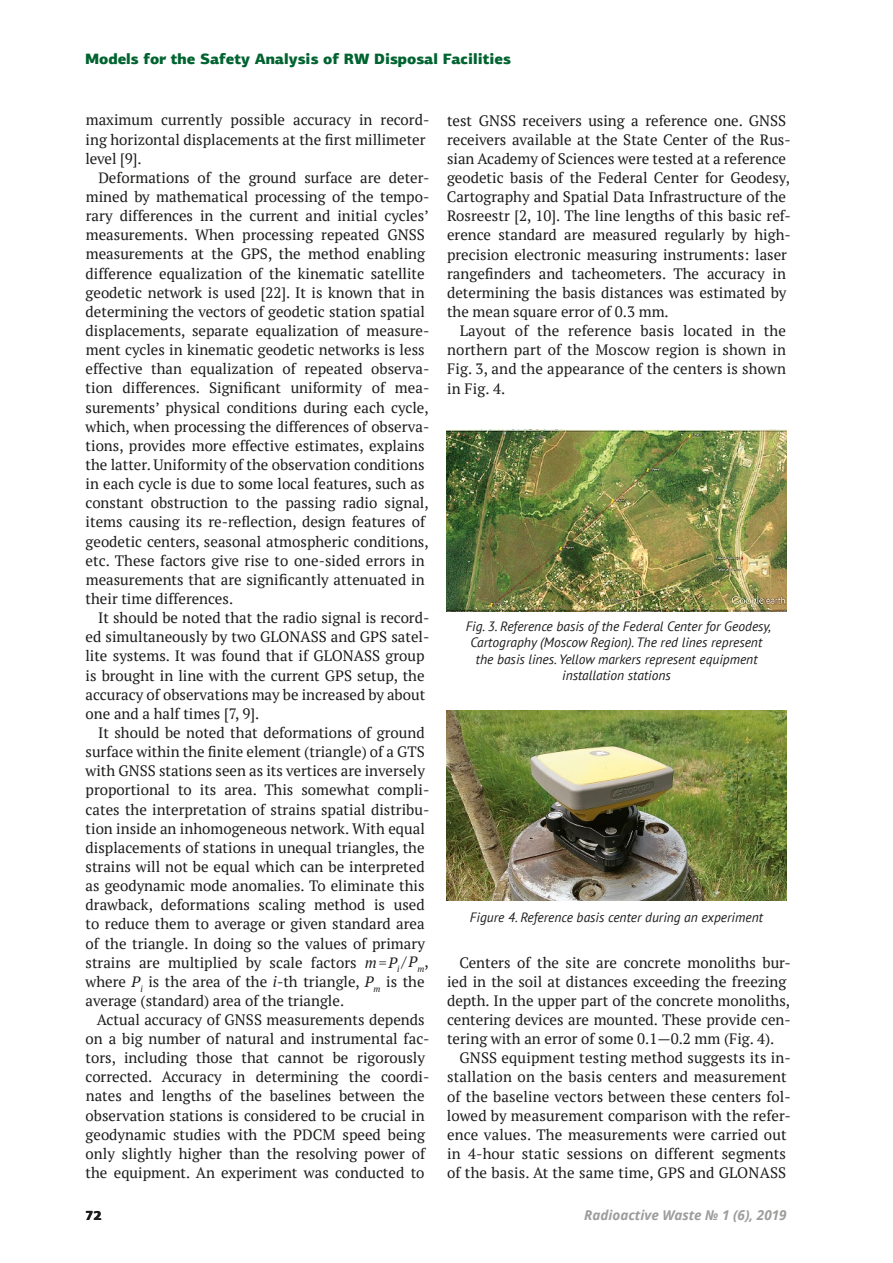
<style>
.page{position:relative;width:893px;height:1263px;background:#fff}
.page>*{position:absolute;margin:0;border:0;box-sizing:border-box;transform-origin:0 0}
.t1{font:15px/19.2px "PT Serif";color:#1c1c1b}
.t2{font:900 15px "PF Agora Sans Pro";color:#006330}
.t3{font:italic 13.5px/16.2px "PT Sans";color:#1c1c1b;text-align:center}
.t4{font:italic 700 13.5px "Noto Sans";color:#9d9d9c}
.t5{font:900 13.5px "PF Agora Sans Pro";color:#1c1c1b}
.s1{font-style:italic}
</style>
<div class="page">
<img style="left:446px;top:430px;width:341px;height:181px">
<img style="left:446px;top:710px;width:341px;height:190px">
<p class="t2" style="left:85px;top:49px;width:427px">Models for the Safety Analysis of RW Disposal Facilities</p>
<p class="t1" style="left:85px;top:110px;width:345px">maximum currently possible accuracy in record&shy;ing horizontal displacements at the first millimeter level [9].</p>
<p class="t1" style="left:86px;top:168px;width:345px;text-indent:13px">Deformations of the ground surface are deter&shy;mined by mathematical processing of the tempo&shy;rary differences in the current and initial cycles’ measurements. When processing repeated GNSS measurements at the GPS, the method enabling difference equalization of the kinematic satellite geodetic network is used [22]. It is known that in determining the vectors of geodetic station spatial displacements, separate equalization of measure&shy;ment cycles in kinematic geodetic networks is less effective than equalization of repeated observa&shy;tion differences. Significant uniformity of mea&shy;surements’ physical conditions during each cycle, which, when processing the differences of observa&shy;tions, provides more effective estimates, explains the latter. Uniformity of the observation conditions in each cycle is due to some local features, such as constant obstruction to the passing radio signal, items causing its re-reflection, design features of geodetic centers, seasonal atmospheric conditions, etc. These factors give rise to one-sided errors in measurements that are significantly attenuated in their time differences.</p>
<p class="t1" style="left:85px;top:608px;width:346px;text-indent:13px">It should be noted that the radio signal is record&shy;ed simultaneously by two GLONASS and GPS satel&shy;lite systems. It was found that if GLONASS group is brought in line with the current GPS setup, the accuracy of observations may be increased by about one and a half times [7, 9].</p>
<p class="t1" style="left:86px;top:723px;width:345px;text-indent:13px">It should be noted that deformations of ground surface within the finite element (triangle) of a GTS with GNSS stations seen as its vertices are inversely proportional to its area. This somewhat compli&shy;cates the interpretation of strains spatial distribu&shy;tion inside an inhomogeneous network. With equal displacements of stations in unequal triangles, the strains will not be equal which can be interpreted as geodynamic mode anomalies. To eliminate this drawback, deformations scaling method is used to reduce them to average or given standard area of the triangle. In doing so the values of primary strains are multiplied by scale factors <span class="s1">m</span>=<span class="s1">P</span><sub>i</sub> /<span class="s1">P</span><sub>m</sub>, where <span class="s1">P</span><sub>i</sub> is the area of the <span class="s1">i</span>-th triangle, <span class="s1">P</span><sub>m</sub> is the average (standard) area of the triangle.</p>
<p class="t1" style="left:86px;top:1010px;width:345px;text-align:center">Actual accuracy of GNSS measurements depends on a big number of natural and instrumental fac&shy;tors, including those that cannot be rigorously corrected. Accuracy in determining the coordi&shy;nates and lengths of the baselines between the observation stations is considered to be crucial in geodynamic studies with the PDCM speed being only slightly higher than the resolving power of the equipment. An experiment was conducted to</p>
<p class="t1" style="left:447px;top:110px;width:346px">test GNSS receivers using a reference one. GNSS receivers available at the State Center of the Rus&shy;sian Academy of Sciences were tested at a reference geodetic basis of the Federal Center for Geodesy, Cartography and Spatial Data Infrastructure of the Rosreestr [2, 10]. The line lengths of this basic ref&shy;erence standard are measured regularly by high&shy;precision electronic measuring instruments: laser rangefinders and tacheometers. The accuracy in determining the basis distances was estimated by the mean square error of 0.3 mm.</p>
<p class="t1" style="left:447px;top:321px;width:341px;text-align:justify;text-indent:13px">Layout of the reference basis located in the northern part of the Moscow region is shown in Fig. 3, and the appearance of the centers is shown in Fig. 4.</p>
<p class="t3" style="left:466px;top:618px;width:307px">Fig. 3. Reference basis of the Federal Center for Geodesy, Cartography (Moscow Region). The red lines represent the basis lines. Yellow markers represent equipment installation stations</p>
<p class="t3" style="left:470px;top:909px;width:294px">Figure 4. Reference basis center during an experiment</p>
<p class="t1" style="left:447px;top:952px;width:345px;text-indent:12px">Centers of the site are concrete monoliths bur&shy;ied in the soil at distances exceeding the freezing depth. In the upper part of the concrete monoliths, centering devices are mounted. These provide cen&shy;tering with an error of some 0.1—0.2 mm (Fig. 4).</p>
<p class="t1" style="left:447px;top:1048px;width:346px;text-indent:13px">GNSS equipment testing method suggests its in&shy;stallation on the basis centers and measurement of the baseline vectors between these centers fol&shy;lowed by measurement comparison with the refer&shy;ence values. The measurements were carried out in 4-hour static sessions on different segments of the basis. At the same time, GPS and GLONASS</p>
<p class="t5" style="left:85px;top:1207px;width:18px">72</p>
<p class="t4" style="left:584px;top:1206px;width:204px">Radioactive Waste № 1 (6), 2019</p>
</div>
